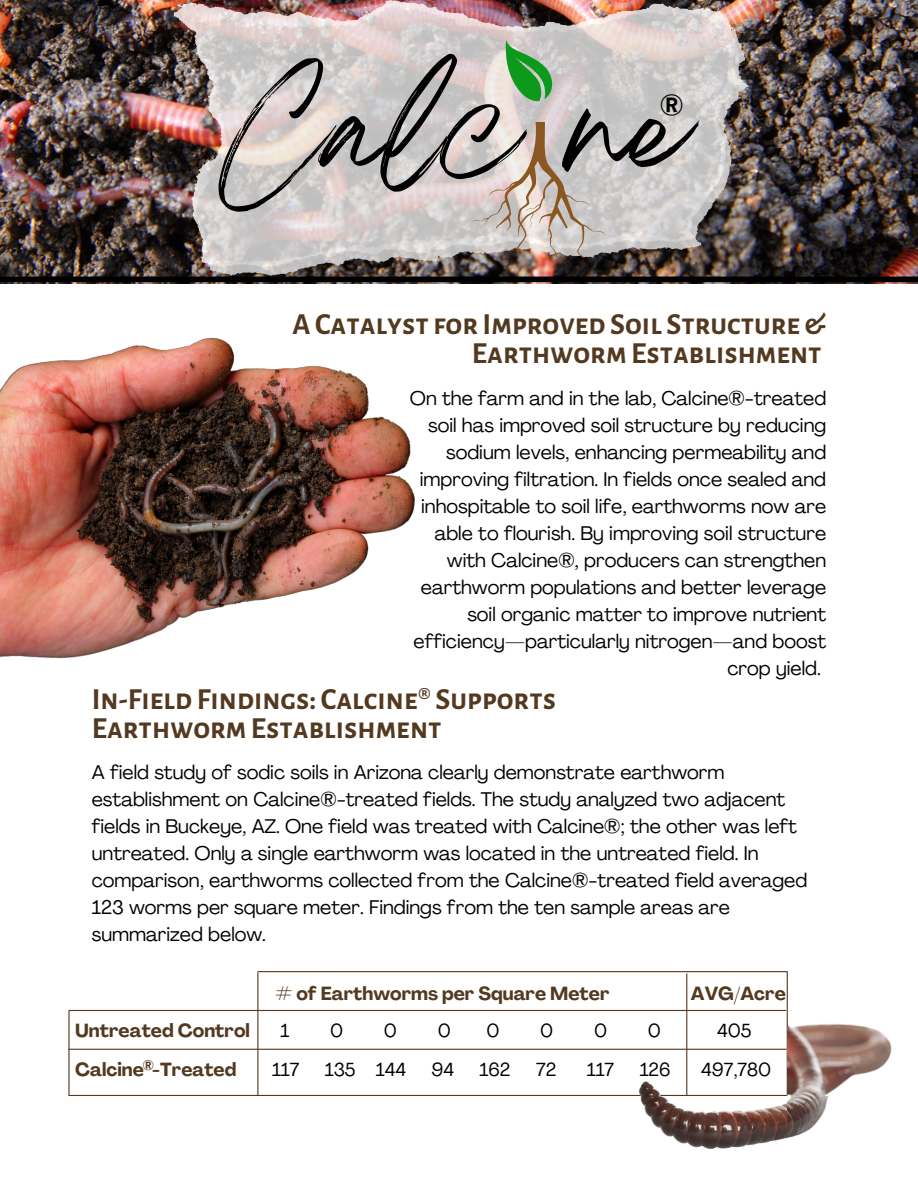
<style>
.page{position:relative;width:918px;height:1188px;background:#fff}
.page>*{position:absolute;margin:0;border:0;box-sizing:border-box;transform-origin:0 0}
.t1{font:108.6px "Breathing";letter-spacing:.025em;color:#000}
.t2{font:700 30px/29.2px "Alegreya Sans SC";color:#52391f;text-align:right}
.t3{font:700 27.9px "Agrandir";color:#000}
.t4{font:19.5px/27px "Agrandir";color:#000;text-align:right}
.t5{font:700 18.75px "Agrandir";color:#52391f}
.t6{font:18.75px "Agrandir";color:#000}
.t7{font:700 13.35px "Agrandir";color:#52391f}
</style>
<div class="page">
<hr style="left:69px;top:1049px;width:717px;height:1px;background:#52391f">
<hr style="left:69px;top:1010px;width:717px;height:1px;background:#52391f">
<hr style="left:69px;top:1095px;width:718px;height:1px;background:#52391f">
<hr style="left:257px;top:973px;width:1px;height:122px;background:#52391f">
<hr style="left:787px;top:972px;width:1px;height:122px;background:#52391f">
<hr style="left:686px;top:974px;width:1px;height:121px;background:#52391f">
<hr style="left:68px;top:1011px;width:2px;height:84px;background:#52391f">
<img style="left:672px;top:1101px;width:116px;height:48px">
<img style="left:788px;top:1024px;width:103px;height:114px">
<img style="left:639px;top:1081px;width:33px;height:56px">
<hr style="left:258px;top:971px;width:529px;height:1px;background:#52391f">
<img style="left:0;top:337px;width:415px;height:322px">
<img style="left:0;top:0;width:918px;height:283px">
<div style="left:0;top:277px;width:918px;height:5px;background:#000"></div>
<img style="left:182px;top:4px;width:567px;height:272px">
<img style="left:173px;top:0;width:570px;height:267px">
<svg style="left:194px;top:6px;width:541px;height:257px;background:#cac1bf"></svg>
<svg style="left:505px;top:39px;width:49px;height:62px;background:#75b478"></svg>
<svg style="left:472px;top:122px;width:134px;height:145px;background:#c3b7b0"></svg>
<h1 class="t1" style="left:220px;top:96px;width:469px">Calc ne</h1>
<h3 class="t3" style="left:660px;top:94px;width:25px">®</h3>
<h2 class="t2" style="left:293px;top:310px;width:535px">A Catalyst for Improved Soil Structure &amp;<br>EarthwormEstablishment</h2>
<p class="t4" style="left:410px;top:387px;width:418px">On the farm and in the lab, Calcine®-treated soil has improved soil structure by reducing sodium levels, enhancing permeability and improving filtration. In fields once sealed and inhospitable to soil life, earthworms now are able to flourish. By improving soil structure with Calcine®, producers can strengthen earthworm populations and better leverage soil organic matter to improve nutrient efficiency—particularly nitrogen—and boost crop yield.</p>
<h2 class="t2" style="left:92px;top:685px;width:466px;text-align:left">In-Field Findings: Calcine® Supports<br>EarthwormEstablishment</h2>
<p class="t4" style="left:92px;top:760px;width:717px;text-align:left">A field study of sodic soils in Arizona clearly demonstrate earthworm establishment on Calcine®-treated fields. The study analyzed two adjacent fields in Buckeye, AZ. One field was treated with Calcine®; the other was left untreated. Only a single earthworm was located in the untreated field. In comparison, earthworms collected from the Calcine®-treated field averaged 123 worms per square meter. Findings from the ten sample areas are summarized below.</p>
<p class="t5" style="left:276px;top:985px;width:335px"># of Earthworms per Square Meter</p>
<p class="t5" style="left:691px;top:985px;width:96px">AVG/Acre</p>
<p class="t5" style="left:75px;top:1022px;width:176px">Untreated Control</p>
<p class="t6" style="left:280px;top:1022px;width:10px">1</p>
<p class="t6" style="left:330px;top:1022px;width:15px">0</p>
<p class="t6" style="left:384px;top:1022px;width:15px">0</p>
<p class="t6" style="left:438px;top:1022px;width:15px">0</p>
<p class="t6" style="left:486px;top:1022px;width:15px">0</p>
<p class="t6" style="left:540px;top:1022px;width:15px">0</p>
<p class="t6" style="left:594px;top:1022px;width:15px">0</p>
<p class="t6" style="left:648px;top:1022px;width:15px">0</p>
<p class="t6" style="left:717px;top:1022px;width:36px">405</p>
<p class="t5" style="left:75px;top:1062px;width:163px">Calcine -Treated</p>
<p class="t6" style="left:272px;top:1062px;width:29px">117</p>
<p class="t6" style="left:325px;top:1062px;width:83px">135 144</p>
<p class="t6" style="left:432px;top:1062px;width:24px">94</p>
<p class="t6" style="left:480px;top:1062px;width:32px">162</p>
<p class="t6" style="left:536px;top:1062px;width:22px">72</p>
<p class="t6" style="left:587px;top:1062px;width:29px">117</p>
<p class="t6" style="left:640px;top:1062px;width:32px">126</p>
<p class="t6" style="left:701px;top:1062px;width:71px">497,780</p>
<p class="t7" style="left:143px;top:1060px;width:13px">®</p>
</div>
